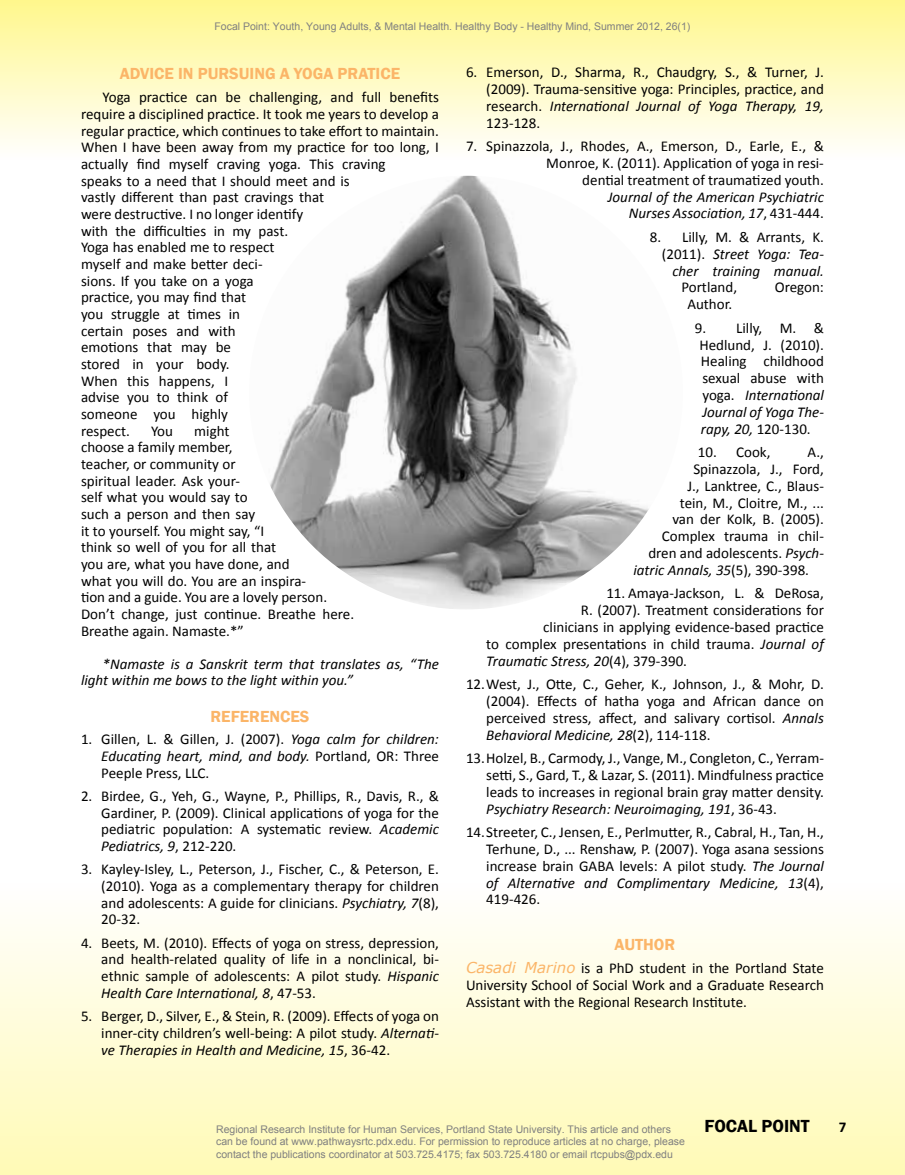
<style>
.page{position:relative;width:905px;height:1175px;background:#fff}
.page>*{position:absolute;margin:0;border:0;box-sizing:border-box;transform-origin:0 0}
.t1{font:600 18px "Franklin Gothic";color:#000}
.t2{font:600 16.5px "Franklin Gothic";color:#fbb568}
.t3{font:15px/16.6px "Calibri";color:#000;text-align:justify}
.t4{font:italic 15px/16.8px "Calibri";color:#000;text-align:right}
.t5{font:700 15px "Calibri";color:#000}
.t6{font:10.5px/12.6px "Arial";color:#808080}
.s1{font-style:italic}
.s2{font-style:normal}
.s3{font-family:"Verdana";font-style:italic;color:#fbb568}
</style>
<div class="page">
<div style="left:0;top:0;width:904px;height:184px;background:linear-gradient(to bottom,#fff78e,#fff)"></div>
<div style="left:0;top:882px;width:904px;height:292px;background:linear-gradient(to bottom,#fffeff,#fffab6)"></div>
<img style="left:249px;top:176px;width:433px;height:433px;border-radius:217px">
<p class="t6" style="left:214px;top:20px;width:477px">Focal Point: Youth, Young Adults, &amp; Mental Health. Healthy Body - Healthy Mind, Summer 2012, 26(1)</p>
<p class="t2" style="left:120px;top:63px;width:282px">ADVICE IN PURSUING A YOGA PRATICE</p>
<p class="t3" style="left:81px;top:88px;width:359px;text-align:left;text-indent:22px">Yoga practice can be challenging, and full benefits require a disciplined practice. It took me years to develop a regular practice, which continues to take effort to maintain.<br>When I have been away from my practice for too long, I actually find myself craving yoga. This craving<br>speaks to a need that I should meet and is<br>vastly different than past cravings that<br>were destructive. I no longer identify<br>with the difficulties in my past.<br>Yoga has enabled me to respect<br>myself and make better deci-<br>sions. If you take on a yoga<br>practice, you may find that<br>you struggle at times in<br>certain poses and with<br>emotions that may be<br>stored in your body.<br>When this happens, I<br>advise you to think of<br>someone you highly<br>respect.</p>
<p class="t3" style="left:81px;top:421px;width:274px;text-align:left;text-indent:113px">might<br>choose a family member,<br>teacher, or community or<br>spiritual leader. Ask your-<br>self what you would say to<br>such a person and then say<br>it to yourself. You might say, “I<br>think so well of you for all that<br>you are, what you have done, and<br>what you will do. You are an inspira-<br>tion and a guide. You are a lovely person.<br>Don’t change, just continue. Breathe here.<br>Breathe again. Namaste.*”</p>
<p class="t4" style="left:81px;top:655px;width:359px;text-align:left;text-indent:22px">*Namaste is a Sanskrit term that translates as, “The light within me bows to the light within you.”</p>
<p class="t2" style="left:210px;top:706px;width:99px">REFERENCES</p>
<p class="t3" style="left:101px;top:730px;width:339px;text-indent:-20px">1. Gillen, L. &amp; Gillen, J. (2007). <span class="s1">Yoga calm for children:<br>Educating heart, mind, and body.</span> Portland, OR: Three Peeple Press, LLC.</p>
<p class="t3" style="left:101px;top:787px;width:339px;text-indent:-20px">2. Birdee, G., Yeh, G., Wayne, P., Phillips, R., Davis, R., &amp; Gardiner, P. (2009). Clinical applications of yoga for the pediatric population: A systematic review. <span class="s1">Academic Pediatrics, 9</span>, 212-220.</p>
<p class="t3" style="left:101px;top:860px;width:339px;text-indent:-20px">3. Kayley-Isley, L., Peterson, J., Fischer, C., &amp; Peterson, E. (2010). Yoga as a complementary therapy for children and adolescents: A guide for clinicians. <span class="s1">Psychiatry, 7</span>(8), 20-32.</p>
<p class="t3" style="left:101px;top:933px;width:339px;text-indent:-20px">4. Beets, M. (2010). Effects of yoga on stress, depression, and health-related quality of life in a nonclinical, bi&shy;ethnic sample of adolescents: A pilot study. <span class="s1">Hispanic Health Care International, 8</span>, 47-53.</p>
<p class="t3" style="left:101px;top:1007px;width:339px;text-indent:-20px">5. Berger, D., Silver, E., &amp; Stein, R. (2009). Effects of yoga on inner-city children’s well-being: A pilot study. <span class="s1">Alternati&shy;ve Therapies in Health and Medicine, 15</span>, 36-42.</p>
<p class="t3" style="left:151px;top:421px;width:23px">You</p>
<p class="t3" style="left:486px;top:63px;width:339px;text-indent:-20px">6. Emerson, D., Sharma, R., Chaudgry, S., &amp; Turner, J. (2009). Trauma-sensitive yoga: Principles, practice, and research. <span class="s1">International Journal of Yoga Therapy, 19, </span>123-128.</p>
<p class="t3" style="left:466px;top:137px;width:359px;text-align:right">7. Spinazzola, J., Rhodes, A., Emerson, D., Earle, E., &amp;<br>Monroe, K. (2011). Application of yoga in resi-<br>dential treatment of traumatized youth.</p>
<p class="t4" style="left:608px;top:188px;width:218px">Journal of the American Psychiatric<br>Nurses Association, 17<span class="s2">, 431-444.</span></p>
<p class="t4" style="left:650px;top:228px;width:175px"><span class="s2">8. Lilly, M. &amp; Arrants, K. (2011).</span> Street Yoga: Tea&shy;cher training manual.</p>
<p class="t3" style="left:681px;top:278px;width:57px">Portland,</p>
<p class="t3" style="left:774px;top:278px;width:51px">Oregon:</p>
<p class="t3" style="left:687px;top:295px;width:46px">Author.</p>
<p class="t3" style="left:694px;top:319px;width:131px;text-align:center">9. Lilly, M. &amp;<br>Hedlund, J. (2010).<br>Healing childhood sexual abuse with yoga. <span class="s1">International<br>Journal of Yoga The&shy;rapy, 20,</span> 120-130.</p>
<p class="t3" style="left:698px;top:443px;width:74px">10. Cook,</p>
<p class="t3" style="left:807px;top:443px;width:18px">A.,</p>
<p class="t3" style="left:693px;top:460px;width:132px">Spinazzola, J., Ford,</p>
<p class="t3" style="left:687px;top:477px;width:138px">J., Lanktree, C., Blaus-</p>
<p class="t3" style="left:680px;top:493px;width:145px">tein, M., Cloitre, M., ...</p>
<p class="t3" style="left:672px;top:510px;width:153px">van der Kolk, B. (2005).</p>
<p class="t3" style="left:662px;top:527px;width:163px">Complex trauma in chil-</p>
<p class="t3" style="left:648px;top:544px;width:177px">dren and adolescents. <span class="s1">Psych-</span></p>
<p class="t4" style="left:633px;top:561px;width:177px">iatric Annals, 35<span class="s2">(5), 390-398.</span></p>
<p class="t3" style="left:606px;top:584px;width:219px">11. Amaya-Jackson, L. &amp; DeRosa,</p>
<p class="t3" style="left:580px;top:601px;width:244px">R. (2007). Treatment considerations for</p>
<p class="t3" style="left:543px;top:618px;width:282px">clinicians in applying evidence-based practice</p>
<p class="t3" style="left:486px;top:635px;width:339px">to complex presentations in child trauma. <span class="s1">Journal of</span></p>
<p class="t4" style="left:486px;top:651px;width:202px">Traumatic Stress, 20<span class="s2">(4), 379-390.</span></p>
<p class="t3" style="left:486px;top:675px;width:339px;text-indent:-20px">12.West, J., Otte, C., Geher, K., Johnson, J., &amp; Mohr, D. (2004). Effects of hatha yoga and African dance on perceived stress, affect, and salivary cortisol. <span class="s1">Annals Behavioral Medicine, 28</span>(2), 114-118.</p>
<p class="t3" style="left:486px;top:749px;width:339px;text-indent:-20px">13.Holzel, B., Carmody, J., Vange, M., Congleton, C., Yerram&shy;setti, S., Gard, T., &amp; Lazar, S. (2011). Mindfulness practice leads to increases in regional brain gray matter density.<br><span class="s1">Psychiatry Research: Neuroimaging, 191</span>, 36-43.</p>
<p class="t3" style="left:486px;top:823px;width:339px;text-indent:-20px">14.Streeter, C., Jensen, E., Perlmutter, R., Cabral, H., Tan, H., Terhune, D., ... Renshaw, P. (2007). Yoga asana sessions increase brain GABA levels: A pilot study. <span class="s1">The Journal of Alternative and Complimentary Medicine, 13</span>(4), 419-426.</p>
<p class="t2" style="left:614px;top:934px;width:62px">AUTHOR</p>
<p class="t3" style="left:466px;top:959px;width:359px"><span class="s3">Casadi Marino</span> is a PhD student in the Portland State University School of Social Work and a Graduate Research Assistant with the Regional Research Institute.</p>
<p class="t6" style="left:216px;top:1122px;width:470px">Regional Research Institute for Human Services, Portland State University. This article and others can be found at www.pathwaysrtc.pdx.edu. For permission to reproduce articles at no charge, please contact the publications coordinator at 503.725.4175; fax 503.725.4180 or email rtcpubs@pdx.edu</p>
<p class="t1" style="left:704px;top:1115px;width:107px">FOCAL POINT</p>
<p class="t5" style="left:838px;top:1117px;width:9px">7</p>
</div>
